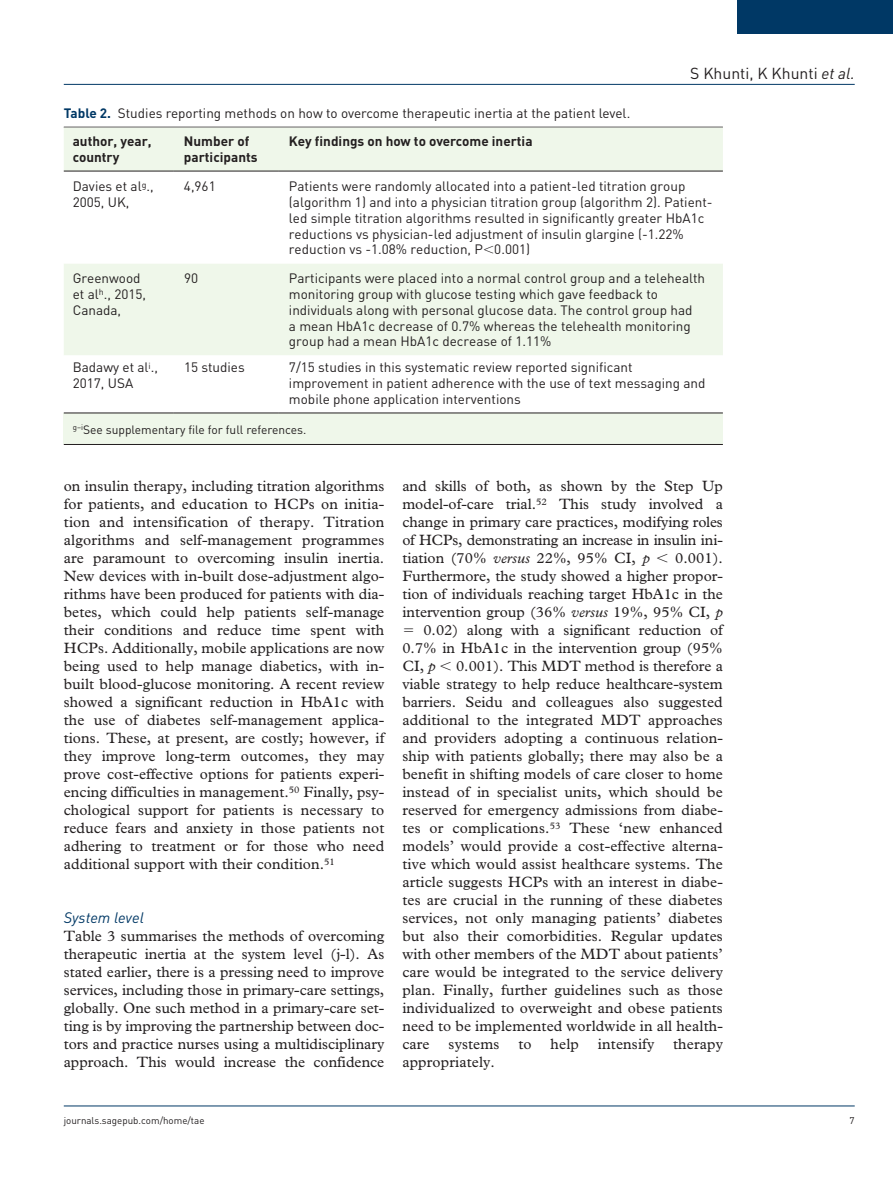
<style>
.page{position:relative;width:893px;height:1191px;background:#fff}
.page>*{position:absolute;margin:0;border:0;box-sizing:border-box;transform-origin:0 0}
.t1{font:15.75px "DIN";color:#231f20}
.t2{font:15px/18px "Plantin Std";color:#231f20;text-align:justify}
.t3{font:italic 15px "DIN";color:#003865}
.t4{font:13.5px/15.8px "DIN";color:#231f20}
.t5{font:700 13.5px/15.8px "DIN";color:#231f20}
.t6{font:12px "DIN";color:#231f20}
.t7{font:9.75px "DIN";color:#231f20}
.s1{font-weight:700;color:#003865}
.s2{font-weight:700}
.s3{font-style:italic}
</style>
<div class="page">
<hr style="left:64px;top:84px;width:791px;height:1px;background:#003865">
<hr style="left:64px;top:1105px;width:791px;height:1px;background:#003865">
<div style="left:738px;top:0;width:155px;height:34px;background:#003865"></div>
<div style="left:64px;top:413px;width:659px;height:31px;background:#eff7ea"></div>
<hr style="left:64px;top:127px;width:659px;height:1px;background:#231f20">
<hr style="left:64px;top:444px;width:659px;height:1px;background:#231f20">
<div style="left:64px;top:128px;width:659px;height:43px;background:#eff7ea"></div>
<div style="left:64px;top:264px;width:659px;height:91px;background:#eff7ea"></div>
<hr style="left:64px;top:171px;width:109px;height:1px;background:#231f20">
<hr style="left:173px;top:171px;width:105px;height:1px;background:#231f20">
<hr style="left:278px;top:171px;width:445px;height:1px;background:#231f20">
<hr style="left:64px;top:412px;width:109px;height:1px;background:#231f20">
<hr style="left:173px;top:412px;width:105px;height:1px;background:#231f20">
<hr style="left:278px;top:412px;width:445px;height:1px;background:#231f20">
<p class="t4" style="left:73px;top:98px;width:559px;line-height:28.5px;text-indent:-9px"><span class="s1">Table 2.</span> Studies reporting methods on how to overcome therapeutic inertia at the patient level. <span class="s2">author, year,</span></p>
<p class="t5" style="left:73px;top:149px;width:48px">country</p>
<p class="t5" style="left:184px;top:133px;width:75px">Number of participants</p>
<p class="t5" style="left:289px;top:133px;width:245px">Key findings on how to overcome inertia</p>
<p class="t1" style="left:690px;top:63px;width:166px">S Khunti, K Khunti <span class="s3">et al.</span></p>
<p class="t4" style="left:73px;top:178px;width:82px">Davies et al<sup>g</sup>.,<br>2005, UK,</p>
<p class="t4" style="left:184px;top:178px;width:33px">4,961</p>
<p class="t4" style="left:289px;top:178px;width:425px">Patients were randomly allocated into a patient-led titration group (algorithm 1) and into a physician titration group (algorithm 2). Patient&shy;led simple titration algorithms resulted in significantly greater HbA1c reductions vs physician-led adjustment of insulin glargine (-1.22% reduction vs -1.08% reduction, P 0.001)</p>
<p class="t4" style="left:73px;top:270px;width:75px">Greenwood et al<sup>h</sup>., 2015,<br>Canada,</p>
<p class="t4" style="left:184px;top:270px;width:16px">90</p>
<p class="t4" style="left:289px;top:270px;width:418px">Participants were placed into a normal control group and a telehealth monitoring group with glucose testing which gave feedback to individuals along with personal glucose data. The control group had<br>a mean HbA1c decrease of 0.7% whereas the telehealth monitoring group had a mean HbA1c decrease of 1.11%</p>
<p class="t4" style="left:73px;top:359px;width:87px">Badawy et al<sup>i</sup>.,<br>2017, USA</p>
<p class="t4" style="left:184px;top:359px;width:62px">15 studies</p>
<p class="t4" style="left:289px;top:359px;width:418px">7/15 studies in this systematic review reported significant improvement in patient adherence with the use of text messaging and mobile phone application interventions</p>
<p class="t6" style="left:73px;top:422px;width:235px"><sup>g–i</sup>See supplementary file for full references.</p>
<p class="t2" style="left:64px;top:477px;width:322px">on insulin therapy, including titration algorithms for patients, and education to HCPs on initia&shy;tion and intensification of therapy. Titration algorithms and self-management programmes are paramount to overcoming insulin inertia.<br>New devices with in-built dose-adjustment algo&shy;rithms have been produced for patients with dia&shy;betes, which could help patients self-manage their conditions and reduce time spent with HCPs. Additionally, mobile applications are now being used to help manage diabetics, with in&shy;built blood-glucose monitoring. A recent review showed a significant reduction in HbA1c with the use of diabetes self-management applica&shy;tions. These, at present, are costly; however, if they improve long-term outcomes, they may prove cost-effective options for patients experi&shy;encing difficulties in management.<sup>50</sup> Finally, psy&shy;chological support for patients is necessary to reduce fears and anxiety in those patients not adhering to treatment or for those who need additional support with their condition.<sup>51</sup></p>
<p class="t3" style="left:64px;top:908px;width:82px">System level</p>
<p class="t2" style="left:64px;top:927px;width:322px">Table 3 summarises the methods of overcoming therapeutic inertia at the system level (j-l). As stated earlier, there is a pressing need to improve services, including those in primary-care settings, globally. One such method in a primary-care set&shy;ting is by improving the partnership between doc&shy;tors and practice nurses using a multidisciplinary approach. This would increase the confidence</p>
<p class="t2" style="left:402px;top:477px;width:322px">and skills of both, as shown by the Step Up model-of-care trial.<sup>52</sup> This study involved a change in primary care practices, modifying roles of HCPs, demonstrating an increase in insulin ini&shy;tiation (70% <span class="s3">versus</span> 22%, 95% CI, <span class="s3">p</span></p>
<p class="t2" style="left:675px;top:549px;width:49px">0.001).</p>
<p class="t2" style="left:402px;top:567px;width:322px">Furthermore, the study showed a higher propor-</p>
<p class="t2" style="left:402px;top:585px;width:322px">tion of individuals reaching target HbA1c in the</p>
<p class="t2" style="left:402px;top:603px;width:322px">intervention group (36% <span class="s3">versus</span> 19%, 95% CI, <span class="s3">p</span></p>
<p class="t2" style="left:423px;top:621px;width:301px">0.02) along with a significant reduction of</p>
<p class="t2" style="left:402px;top:639px;width:322px">0.7% in HbA1c in the intervention group (95%</p>
<p class="t2" style="left:402px;top:657px;width:35px">CI, <span class="s3">p</span></p>
<p class="t2" style="left:402px;top:657px;width:322px;text-indent:54px">0.001). This MDT method is therefore a viable strategy to help reduce healthcare-system barriers. Seidu and colleagues also suggested additional to the integrated MDT approaches and providers adopting a continuous relation&shy;ship with patients globally; there may also be a benefit in shifting models of care closer to home instead of in specialist units, which should be reserved for emergency admissions from diabe&shy;tes or complications.<sup>53</sup> These ‘new enhanced models’ would provide a cost-effective alterna&shy;tive which would assist healthcare systems. The article suggests HCPs with an interest in diabe&shy;tes are crucial in the running of these diabetes services, not only managing patients’ diabetes but also their comorbidities. Regular updates with other members of the MDT about patients’ care would be integrated to the service delivery plan. Finally, further guidelines such as those individualized to overweight and obese patients need to be implemented worldwide in all health&shy;care</p>
<p class="t2" style="left:449px;top:1035px;width:52px">systems</p>
<p class="t2" style="left:518px;top:1035px;width:15px">to</p>
<p class="t2" style="left:551px;top:1035px;width:30px">help</p>
<p class="t2" style="left:598px;top:1035px;width:58px">intensify</p>
<p class="t2" style="left:673px;top:1035px;width:51px">therapy</p>
<p class="t2" style="left:402px;top:1053px;width:94px">appropriately.</p>
<p class="t7" style="left:64px;top:1114px;width:142px">journals.sagepub.com/home/tae</p>
<p class="t7" style="left:850px;top:1114px;width:7px">7</p>
</div>
